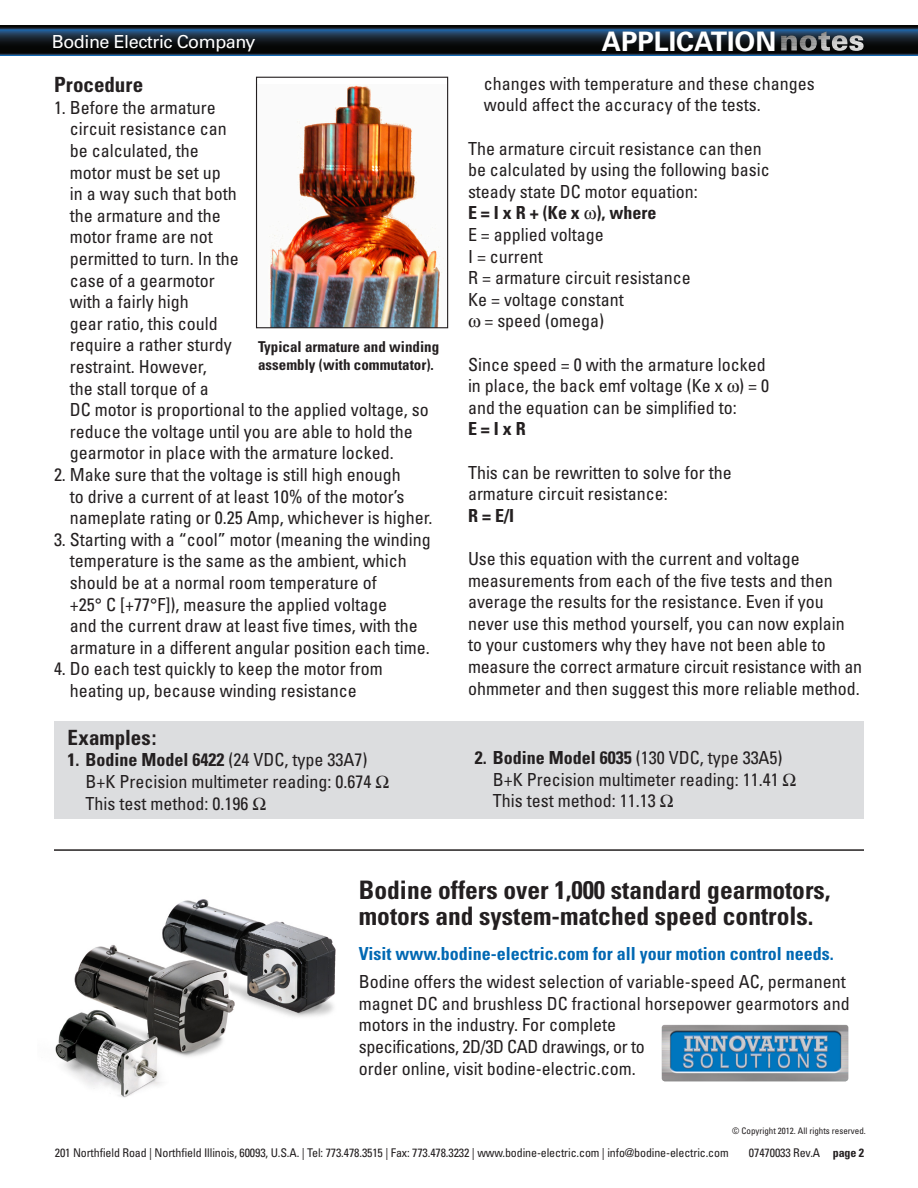
<style>
.page{position:relative;width:918px;height:1188px;background:#fff}
.page>*{position:absolute;margin:0;border:0;box-sizing:border-box;transform-origin:0 0}
.t1{font:700 26.85px "Univers";color:#fff}
.t2{font:700 condensed 25.5px/25.5px "Univers";color:#231f20}
.t3{font:700 condensed 21px "Univers";color:#231f20}
.t4{font:condensed 18px/21.6px "Univers";color:#231f20}
.t5{font:700 condensed 18px "Univers";color:#0168b3}
.t6{font:700 condensed 18px "Univers";color:#231f20}
.t7{font:18px "Univers";letter-spacing:-.025em;color:#fff}
.t8{font:700 condensed 15px/18px "Univers";color:#231f20}
.t9{font:condensed 12px "Univers";letter-spacing:-.01em;color:#231f20}
.t10{font:condensed 9px "Univers";color:#231f20}
.s1{font-weight:700}
</style>
<div class="page">
<svg style="left:1px;top:26px;width:733px;height:30px;background:#132333"></svg>
<img style="left:734px;top:26px;width:15px;height:30px">
<img style="left:749px;top:26px;width:169px;height:30px">
<img style="left:800px;top:35px;width:17px;height:16px">
<img style="left:818px;top:32px;width:12px;height:19px">
<img style="left:832px;top:35px;width:15px;height:16px">
<img style="left:849px;top:35px;width:15px;height:16px">
<img style="left:269px;top:85px;width:175px;height:241px">
<div style="left:256px;top:77px;width:192px;height:251px;border:1px solid #231f20"></div>
<img style="left:662px;top:1024px;width:186px;height:57px">
<img style="left:55px;top:899px;width:281px;height:199px">
<hr style="left:54px;top:849px;width:810px;height:2px;background:#231f20">
<div style="left:54px;top:721px;width:810px;height:98px;background:#dcdddf"></div>
<p class="t7" style="left:52px;top:31px;width:205px">Bodine Electric Company</p>
<h1 class="t1" style="left:602px;top:26px;width:176px">APPLICATION</h1>
<p class="t3" style="left:54px;top:72px;width:91px">Procedure</p>
<p class="t4" style="left:70px;top:96px;width:360px;text-indent:-16px">1. Before the armature<br>circuit resistance can<br>be calculated, the<br>motor must be set up<br>in a way such that both<br>the armature and the<br>motor frame are not<br>permitted to turn. In the<br>case of a gearmotor<br>with a fairly high<br>gear ratio, this could<br>require a rather sturdy<br>restraint. However,<br>the stall torque of a<br>DC motor is proportional to the applied voltage, so reduce the voltage until you are able to hold the gearmotor in place with the armature locked.</p>
<p class="t4" style="left:70px;top:464px;width:364px;text-indent:-16px">2. Make sure that the voltage is still high enough<br>to drive a current of at least 10% of the motor’s nameplate rating or 0.25 Amp, whichever is higher.</p>
<p class="t4" style="left:70px;top:528px;width:362px;text-indent:-16px">3. Starting with a “cool” motor (meaning the winding temperature is the same as the ambient, which should be at a normal room temperature of<br>+25° C [+77°F]), measure the applied voltage<br>and the current draw at least five times, with the armature in a different angular position each time.</p>
<p class="t4" style="left:54px;top:658px;width:330px;text-align:center">4. Do each test quickly to keep the motor from heating up, because winding resistance</p>
<p class="t4" style="left:484px;top:72px;width:332px">changes with temperature and these changes would affect the accuracy of the tests.</p>
<p class="t4" style="left:468px;top:137px;width:303px">The armature circuit resistance can then be calculated by using the following basic steady state DC motor equation:</p>
<p class="t6" style="left:468px;top:202px;width:190px">E = I x R + (Ke x ), where</p>
<p class="t4" style="left:468px;top:224px;width:137px">E = applied voltage</p>
<p class="t4" style="left:468px;top:245px;width:76px">I = current</p>
<p class="t4" style="left:468px;top:267px;width:224px">R = armature circuit resistance</p>
<p class="t4" style="left:468px;top:288px;width:157px">Ke = voltage constant</p>
<p class="t4" style="left:484px;top:310px;width:121px">= speed (omega)</p>
<p class="t4" style="left:468px;top:353px;width:303px">Since speed = 0 with the armature locked in place, the back emf voltage (Ke x ) = 0 and the equation can be simplified to:</p>
<p class="t6" style="left:468px;top:418px;width:59px">E = I x R</p>
<p class="t4" style="left:468px;top:461px;width:265px">This can be rewritten to solve for the armature circuit resistance:</p>
<p class="t6" style="left:468px;top:504px;width:48px">R = E/I</p>
<p class="t4" style="left:468px;top:548px;width:396px">Use this equation with the current and voltage measurements from each of the five tests and then average the results for the resistance. Even if you never use this method yourself, you can now explain to your customers why they have not been able to measure the correct armature circuit resistance with an ohmmeter and then suggest this more reliable method.</p>
<p class="t8" style="left:258px;top:337px;width:183px">Typical armature and winding assembly (with commutator).</p>
<p class="t3" style="left:68px;top:725px;width:91px">Examples:</p>
<p class="t4" style="left:86px;top:749px;width:287px;text-indent:-18px"><span class="s1">1. Bodine Model 6422</span> (24 VDC, type 33A7)<br>B+K Precision multimeter reading: 0.674<br>This test method: 0.196</p>
<p class="t4" style="left:493px;top:747px;width:291px;text-indent:-18px"><span class="s1">2. Bodine Model 6035</span> (130 VDC, type 33A5)<br>B+K Precision multimeter reading: 11.41<br>This test method: 11.13</p>
<h2 class="t2" style="left:359px;top:877px;width:473px">Bodine offers over 1,000 standard gearmotors, motors and system-matched speed controls.</h2>
<p class="t5" style="left:359px;top:942px;width:476px">Visit www.bodine-electric.com for all your motion control needs.</p>
<p class="t4" style="left:359px;top:971px;width:492px">Bodine offers the widest selection of variable-speed AC, permanent magnet DC and brushless DC fractional horsepower gearmotors and motors in the industry. For complete<br>specifications, 2D/3D CAD drawings, or to<br>order online, visit bodine-electric.com.</p>
<p class="t10" style="left:732px;top:1125px;width:135px">© Copyright 2012. All rights reserved.</p>
<p class="t9" style="left:55px;top:1145px;width:675px">201 Northfield Road | Northfield Illinois, 60093, U.S.A. | Tel: 773.478.3515 | Fax: 773.478.3232 | www.bodine-electric.com | info@bodine-electric.com</p>
<p class="t9" style="left:749px;top:1145px;width:117px">07470033 Rev.A <span class="s1">page 2</span></p>
</div>
